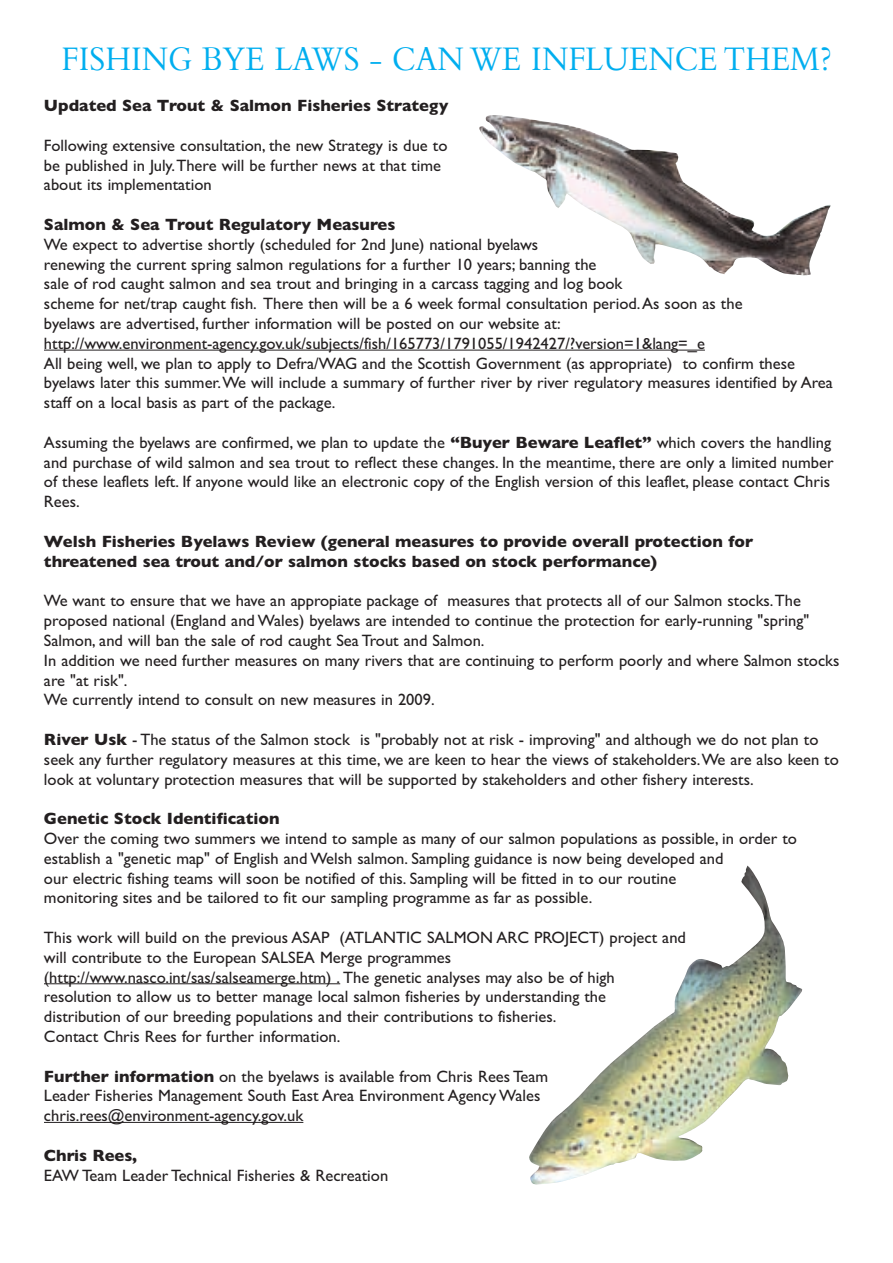
<style>
.page{position:relative;width:893px;height:1263px;background:#fff}
.page>*{position:absolute;margin:0;border:0;box-sizing:border-box;transform-origin:0 0}
.t1{font:36px "Bembo";color:#00aeef;scale:.9 1}
.t2{font:16.5px/19.8px "Gill Sans";color:#231f20}
.t3{font:700 16.5px/19.8px "Gill Sans";color:#231f20}
.s1{font-weight:700}
</style>
<div class="page">
<hr style="left:44px;top:350px;width:661px;height:1px;background:#231f20">
<hr style="left:44px;top:983px;width:296px;height:1px;background:#231f20">
<hr style="left:44px;top:1122px;width:259px;height:1px;background:#231f20">
<img style="left:529px;top:865px;width:274px;height:319px">
<img style="left:479px;top:115px;width:352px;height:161px">
<h1 class="t1" style="left:62px;top:46px;width:857px">FISHING BYE LAWS - CAN WE INFLUENCE THEM?</h1>
<p class="t3" style="left:44px;top:96px;width:406px">Updated Sea Trout &amp; Salmon Fisheries Strategy</p>
<p class="t2" style="left:44px;top:135px;width:405px">Following extensive consultation, the new Strategy is due to be published in July.There will be further news at that time about its implementation</p>
<p class="t3" style="left:44px;top:214px;width:353px">Salmon &amp; Sea Trout Regulatory Measures</p>
<p class="t2" style="left:44px;top:234px;width:790px">We expect to advertise shortly (scheduled for 2nd June) national byelaws<br>renewing the current spring salmon regulations for a further 10 years; banning the<br>sale of rod caught salmon and sea trout and bringing in a carcass tagging and log book<br>scheme for net/trap caught fish. There then will be a 6 week formal consultation period.As soon as the<br>byelaws are advertised, further information will be posted on our website at: http://www.environment-agency.gov.uk/subjects/fish/165773/1791055/1942427/?version=1&amp;lang=_e<br>All being well, we plan to apply to Defra/WAG and the Scottish Government (as appropriate) to confirm these byelaws later this summer.We will include a summary of further river by river regulatory measures identified by Area staff on a local basis as part of the package.</p>
<p class="t2" style="left:44px;top:432px;width:791px">Assuming the byelaws are confirmed, we plan to update the <span class="s1">“Buyer Beware Leaflet”</span> which covers the handling and purchase of wild salmon and sea trout to reflect these changes. In the meantime, there are only a limited number of these leaflets left. If anyone would like an electronic copy of the English version of this leaflet, please contact Chris Rees.</p>
<p class="t3" style="left:44px;top:531px;width:711px">Welsh Fisheries Byelaws Review (general measures to provide overall protection for threatened sea trout and/or salmon stocks based on stock performance)</p>
<p class="t2" style="left:44px;top:591px;width:797px">We want to ensure that we have an appropiate package of measures that protects all of our Salmon stocks.The proposed national (England and Wales) byelaws are intended to continue the protection for early-running "spring" Salmon, and will ban the sale of rod caught Sea Trout and Salmon.<br>In addition we need further measures on many rivers that are continuing to perform poorly and where Salmon stocks are "at risk".<br>We currently intend to consult on new measures in 2009.</p>
<p class="t2" style="left:44px;top:729px;width:796px"><span class="s1">River Usk</span> - The status of the Salmon stock is "probably not at risk - improving" and although we do not plan to seek any further regulatory measures at this time, we are keen to hear the views of stakeholders.We are also keen to look at voluntary protection measures that will be supported by stakeholders and other fishery interests.</p>
<p class="t3" style="left:44px;top:808px;width:237px">Genetic Stock Identification</p>
<p class="t2" style="left:44px;top:828px;width:754px">Over the coming two summers we intend to sample as many of our salmon populations as possible, in order to establish a "genetic map" of English and Welsh salmon. Sampling guidance is now being developed and<br>our electric fishing teams will soon be notified of this. Sampling will be fitted in to our routine<br>monitoring sites and be tailored to fit our sampling programme as far as possible.</p>
<p class="t2" style="left:44px;top:927px;width:643px">This work will build on the previous ASAP (ATLANTIC SALMON ARC PROJECT) project and will contribute to the European SALSEA Merge programmes (http://www.nasco.int/sas/salseamerge.htm) . The genetic analyses may also be of high resolution to allow us to better manage local salmon fisheries by understanding the distribution of our breeding populations and their contributions to fisheries.<br>Contact Chris Rees for further information.</p>
<p class="t2" style="left:44px;top:1066px;width:506px"><span class="s1">Further information</span> on the byelaws is available from Chris Rees Team<br>Leader Fisheries Management South East Area Environment Agency Wales chris.rees@environment-agency.gov.uk</p>
<p class="t3" style="left:44px;top:1145px;width:95px">Chris Rees,</p>
<p class="t2" style="left:44px;top:1165px;width:346px">EAW Team Leader Technical Fisheries &amp; Recreation</p>
</div>
